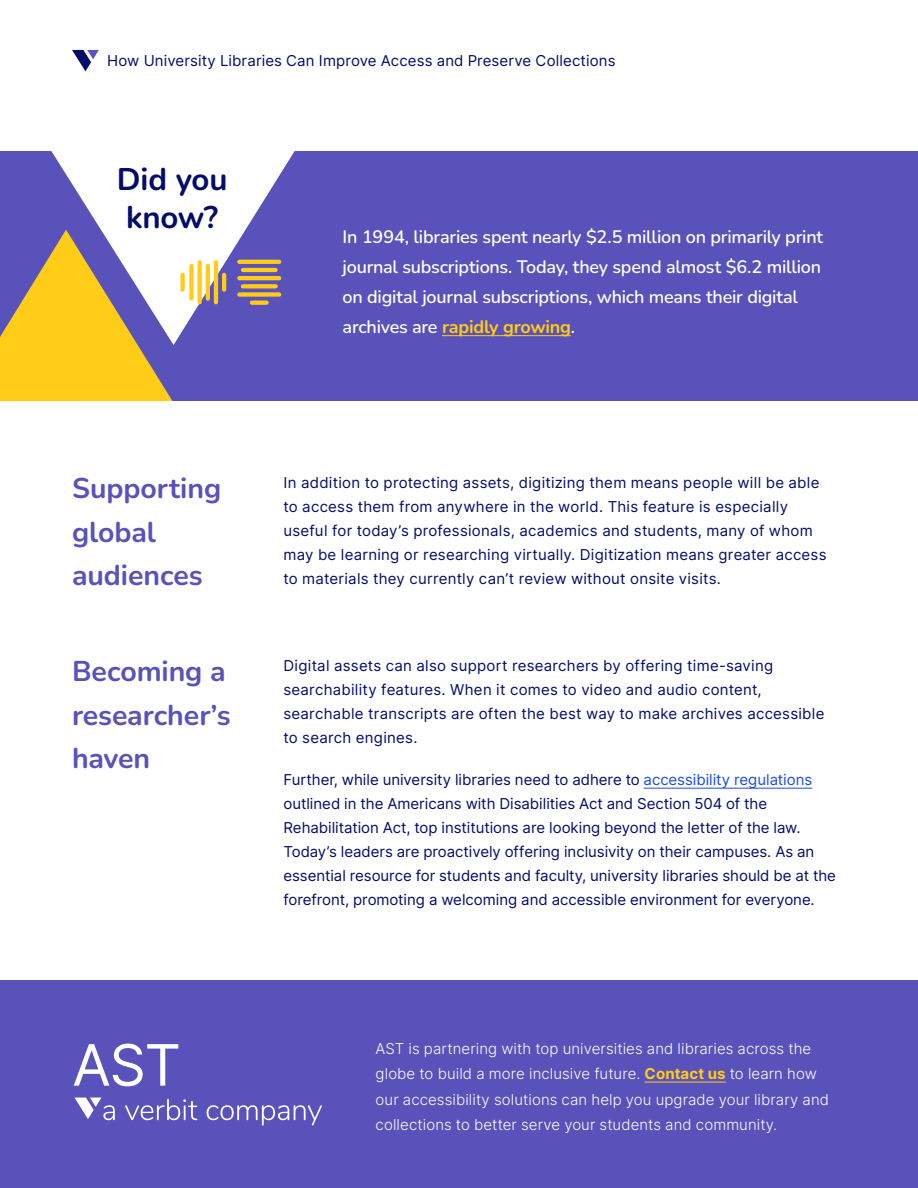
<style>
.page{position:relative;width:918px;height:1188px;background:#fff}
.page>*{position:absolute;margin:0;border:0;box-sizing:border-box;transform-origin:0 0}
.t1{font:700 31.2px/38px "Nunito";letter-spacing:-.005em;color:#030d69}
.t2{font:700 28.5px/43.5px "Nunito";letter-spacing:-.005em;color:#5952ba}
.t3{font:600 18px/30px "Nunito";letter-spacing:-.015em;color:#fff}
.t4{font:15px/24px "Inter";letter-spacing:.005em;color:#030d69}
.t5{font:300 15px/25.5px "Inter";letter-spacing:.005em;color:#fff}
.s1{font-weight:700;color:#ffcc17}
.s2{color:#1a4af0}
</style>
<div class="page">
<svg style="left:72px;top:50px;width:27px;height:21px"></svg>
<div style="left:0;top:152px;width:918px;height:249px;background:#5952ba"></div>
<div style="left:0;top:981px;width:918px;height:207px;background:#5952ba"></div>
<svg style="left:0;top:280px;width:173px;height:121px"></svg>
<svg style="left:35px;top:151px;width:276px;height:194px"></svg>
<div style="left:197px;top:262px;width:5px;height:40px;background:#ffcc17"></div>
<hr style="left:222px;top:275px;width:4px;height:15px;background:#ffcc17">
<div style="left:180px;top:275px;width:5px;height:15px;background:#ffcc17"></div>
<hr style="left:214px;top:262px;width:4px;height:40px;background:#ffcc17">
<div style="left:189px;top:266px;width:5px;height:33px;background:#ffcc17"></div>
<hr style="left:206px;top:266px;width:4px;height:33px;background:#ffcc17">
<hr style="left:239px;top:260px;width:40px;height:4px;background:#ffcc17">
<hr style="left:239px;top:276px;width:40px;height:4px;background:#ffcc17">
<svg style="left:252px;top:301px;width:15px;height:4px"></svg>
<div style="left:239px;top:292px;width:40px;height:5px;background:#ffcc17"></div>
<hr style="left:243px;top:268px;width:33px;height:4px;background:#ffcc17">
<svg style="left:243px;top:284px;width:33px;height:4px"></svg>
<hr style="left:442px;top:335px;width:129px;height:1px;background:#ffcc17">
<hr style="left:644px;top:788px;width:168px;height:1px;background:#1a4af0">
<svg style="left:74px;top:1044px;width:104px;height:42px"></svg>
<svg style="left:125px;top:1099px;width:72px;height:21px"></svg>
<svg style="left:207px;top:1105px;width:115px;height:21px"></svg>
<svg style="left:75px;top:1098px;width:40px;height:22px"></svg>
<hr style="left:645px;top:1082px;width:81px;height:1px;background:#ffcc17">
<p class="t4" style="left:107px;top:48px;width:510px">How University Libraries Can Improve Access and Preserve Collections</p>
<h1 class="t1" style="left:117px;top:160px;width:112px">Did you know?</h1>
<p class="t3" style="left:343px;top:221px;width:482px">In 1994, libraries spent nearly $2.5 million on primarily print journal subscriptions. Today, they spend almost $6.2 million on digital journal subscriptions, which means their digital archives are <span class="s1">rapidly growing</span>.</p>
<h2 class="t2" style="left:72px;top:465px;width:151px">Supporting global audiences</h2>
<h2 class="t2" style="left:72px;top:649px;width:160px">Becoming a researcher’s haven</h2>
<p class="t4" style="left:284px;top:470px;width:545px">In addition to protecting assets, digitizing them means people will be able to access them from anywhere in the world. This feature is especially useful for today’s professionals, academics and students, many of whom may be learning or researching virtually. Digitization means greater access to materials they currently can’t review without onsite visits.</p>
<p class="t4" style="left:284px;top:653px;width:542px">Digital assets can also support researchers by offering time-saving searchability features. When it comes to video and audio content, searchable transcripts are often the best way to make archives accessible to search engines.</p>
<p class="t4" style="left:284px;top:767px;width:554px">Further, while university libraries need to adhere to <span class="s2">accessibility regulations </span>outlined in the Americans with Disabilities Act and Section 504 of the Rehabilitation Act, top institutions are looking beyond the letter of the law.<br>Today’s leaders are proactively offering inclusivity on their campuses. As an essential resource for students and faculty, university libraries should be at the forefront, promoting a welcoming and accessible environment for everyone.</p>
<p class="t5" style="left:376px;top:1035px;width:455px">AST is partnering with top universities and libraries across the globe to build a more inclusive future. <span class="s1">Contact us</span> to learn how our accessibility solutions can help you upgrade your library and collections to better serve your students and community.</p>
</div>
